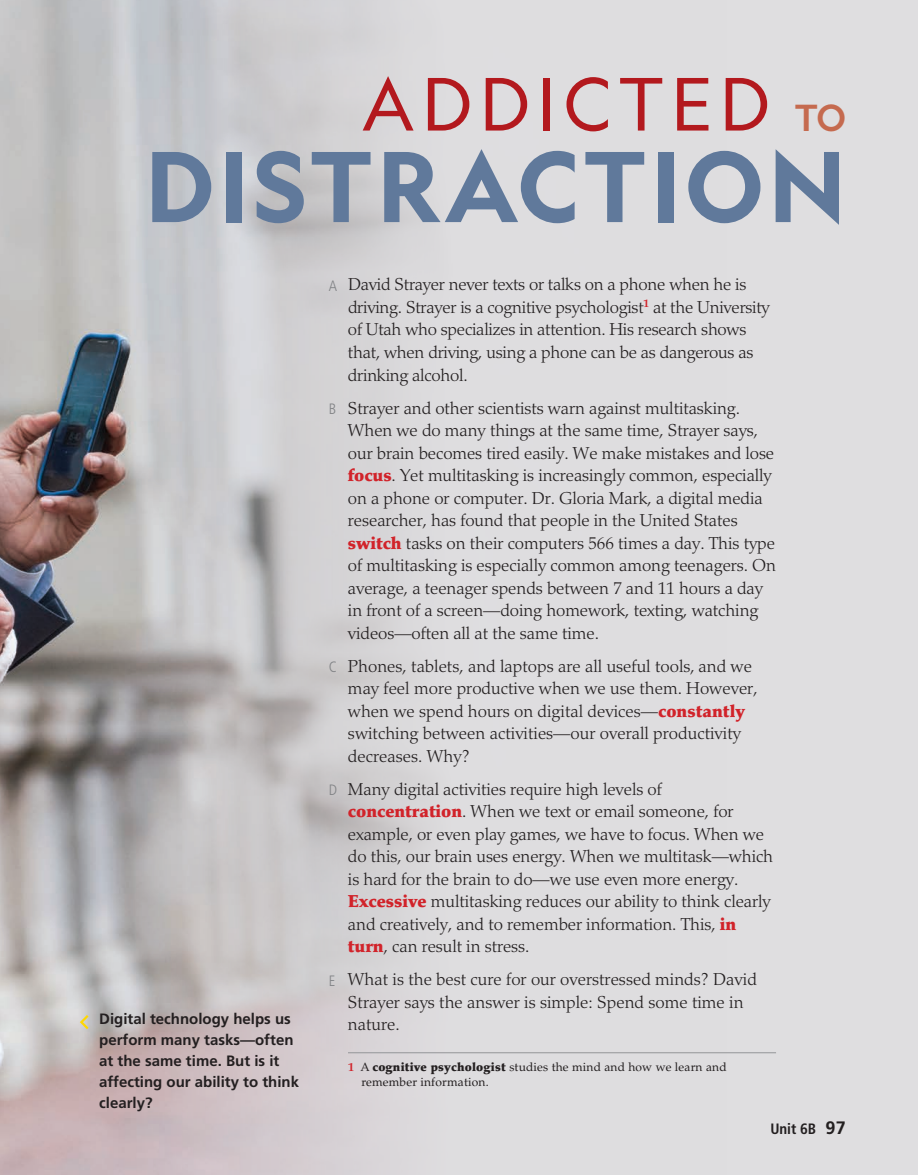
<style>
.page{position:relative;width:918px;height:1175px;background:#fff}
.page>*{position:absolute;margin:0;border:0;box-sizing:border-box;transform-origin:0 0}
.t1{font:700 96px "Geograph";letter-spacing:.05em;color:#60799b}
.t2{font:72px "Geograph";letter-spacing:.1em;color:#b3191e}
.t3{font:300 17.25px/22.5px "Palatino LT Std";letter-spacing:-.005em;color:#231f20}
.t4{font:700 15px/21px "Frutiger LT Std";color:#231f20}
.t5{font:700 condensed 15px "Frutiger LT Std";color:#231f20}
.t6{font:300 condensed 15px "Frutiger LT Std";color:#808285}
.t7{font:12px/15px "Palatino LT Std";letter-spacing:.015em;color:#231f20}
.s1{font-weight:500;font-size:36px;color:#c56a4f}
.s2{font-weight:900;color:#d1232a}
.s3{font-weight:700;color:#d1232a}
.s4{font-weight:900}
.s5{font-stretch:normal;font-size:18px}
</style>
<div class="page">
<div style="left:0;top:0;width:918px;height:1174px;background:#dfdee0"></div>
<img style="left:0;top:0;width:726px;height:1174px">
<svg style="left:78px;top:1012px;width:13px;height:19px"></svg>
<hr style="left:348px;top:1052px;width:428px;height:1px;background:#939598">
<p class="t2" style="left:362px;top:59px;width:486px">ADDICTED <span class="s1">TO</span></p>
<p class="t1" style="left:145px;top:124px;width:702px">DISTRACTION</p>
<p class="t4" style="left:99px;top:1008px;width:201px">Digital technology helps us perform many tasks—often at the same time. But is it affecting our ability to think clearly?</p>
<p class="t6" style="left:329px;top:277px;width:10px">A</p>
<p class="t6" style="left:329px;top:400px;width:9px">B</p>
<p class="t6" style="left:329px;top:658px;width:10px">C</p>
<p class="t6" style="left:329px;top:781px;width:10px">D</p>
<p class="t6" style="left:329px;top:972px;width:8px">E</p>
<p class="t3" style="left:348px;top:274px;width:423px">David Strayer never texts or talks on a phone when he is driving. Strayer is a cognitive psychologist<sup>1</sup> at the University of Utah who specializes in attention. His research shows that, when driving, using a phone can be as dangerous as drinking alcohol.</p>
<p class="t3" style="left:348px;top:397px;width:430px">Strayer and other scientists warn against multitasking.<br>When we do many things at the same time, Strayer says, our brain becomes tired easily. We make mistakes and lose <span class="s2">focus</span>. Yet multitasking is increasingly common, especially on a phone or computer. Dr. Gloria Mark, a digital media researcher, has found that people in the United States <span class="s2">switch</span> tasks on their computers 566 times a day. This type of multitasking is especially common among teenagers. On average, a teenager spends between 7 and 11 hours a day in front of a screen—doing homework, texting, watching videos—often all at the same time.</p>
<p class="t3" style="left:348px;top:654px;width:411px">Phones, tablets, and laptops are all useful tools, and we may feel more productive when we use them. However, when we spend hours on digital devices—<span class="s2">constantly </span>switching between activities—our overall productivity decreases. Why?</p>
<p class="t3" style="left:348px;top:777px;width:427px">Many digital activities require high levels of <span class="s2">concentration</span>. When we text or email someone, for example, or even play games, we have to focus. When we do this, our brain uses energy. When we multitask—which is hard for the brain to do—we use even more energy.<br><span class="s2">Excessive</span> multitasking reduces our ability to think clearly and creatively, and to remember information. This, <span class="s2">in turn</span>, can result in stress.</p>
<p class="t3" style="left:348px;top:968px;width:410px">What is the best cure for our overstressed minds? David<br>Strayer says the answer is simple: Spend some time in nature.</p>
<p class="t7" style="left:362px;top:1059px;width:367px;text-indent:-14px"><span class="s3">1</span> A <span class="s4">cognitive psychologist</span> studies the mind and how we learn and remember information.</p>
<p class="t5" style="left:770px;top:1120px;width:77px">Unit 6B <span class="s5">97</span></p>
</div>
